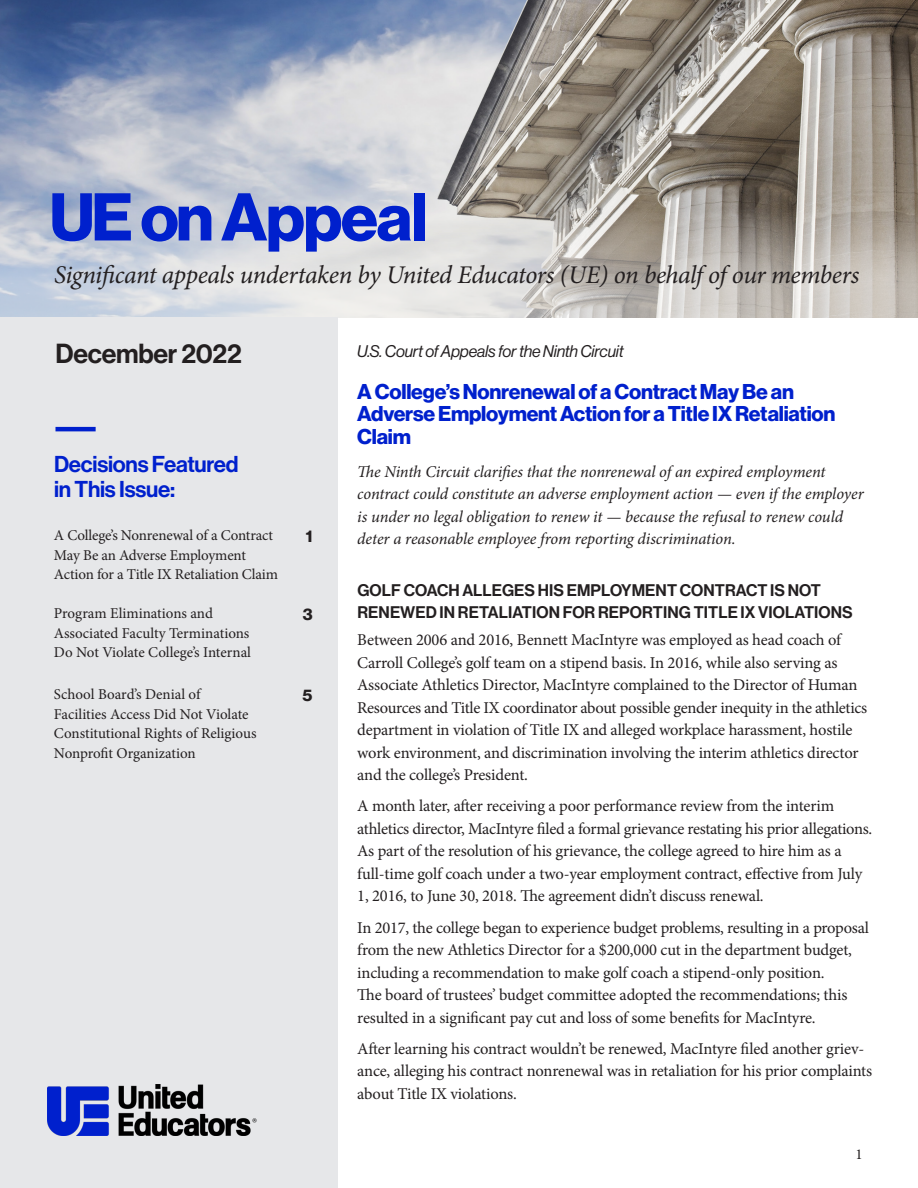
<style>
.page{position:relative;width:918px;height:1188px;background:#fff}
.page>*{position:absolute;margin:0;border:0;box-sizing:border-box;transform-origin:0 0}
.t1{font:66px "N Haas Grotesk DS Pro 75 Bd";letter-spacing:-.02em;color:#0020cd}
.t2{font:27px "N Haas Grotesk DS Pro 65 Md";letter-spacing:-.01em;color:#231f20}
.t3{font:italic 25.5px "Minion Pro";letter-spacing:-.02em;color:#231f20}
.t4{font:22.5px/25.5px "N Haas Grotesk DS Pro 65 Md";letter-spacing:-.01em;color:#0020cd}
.t5{font:21px/22.5px "N Haas Grotesk DS Pro 75 Bd";letter-spacing:-.01em;color:#0020cd}
.t6{font:16.5px/22.5px "Minion Pro";letter-spacing:-.015em;color:#231f20}
.t7{font:italic 16.5px/22.5px "Minion Pro";letter-spacing:-.005em;color:#231f20}
.t8{font:16.5px/22.5px "N Haas Grotesk DS Pro 65 Md";letter-spacing:.005em;color:#231f20}
.t9{font:16.5px "N Haas Grotesk DS Pro 56 It";letter-spacing:-.01em;color:#231f20}
.t10{font:16.5px "N Haas Grotesk DS Pro 75 Bd";color:#231f20}
.t11{font:15px/19.5px "Minion Pro";letter-spacing:-.005em;color:#231f20}
</style>
<div class="page">
<img style="left:0;top:0;width:918px;height:207px">
<svg style="left:0;top:207px;width:918px;height:111px;background:#cacaca"></svg>
<div style="left:0;top:318px;width:338px;height:870px;background:#e6e7e9"></div>
<img style="left:48px;top:1084px;width:209px;height:52px">
<hr style="left:56px;top:427px;width:40px;height:4px;background:#0020cd">
<h1 class="t1" style="left:50px;top:179px;width:379px">UE on Appeal</h1>
<h3 class="t3" style="left:54px;top:258px;width:807px">Significant appeals undertaken by United Educators (UE) on behalf of our members</h3>
<h2 class="t2" style="left:56px;top:338px;width:188px">December 2022</h2>
<h3 class="t4" style="left:54px;top:451px;width:186px">Decisions Featured in This Issue:</h3>
<p class="t11" style="left:54px;top:526px;width:226px">A College’s Nonrenewal of a Contract<br>May Be an Adverse Employment<br>Action for a Title IX Retaliation Claim</p>
<p class="t10" style="left:306px;top:527px;width:8px">1</p>
<p class="t11" style="left:54px;top:604px;width:199px">Program Eliminations and<br>Associated Faculty Terminations<br>Do Not Violate College’s Internal</p>
<p class="t10" style="left:303px;top:605px;width:11px">3</p>
<p class="t11" style="left:54px;top:685px;width:204px">School Board’s Denial of<br>Facilities Access Did Not Violate<br>Constitutional Rights of Religious<br>Nonprofit Organization</p>
<p class="t10" style="left:303px;top:686px;width:11px">5</p>
<p class="t9" style="left:357px;top:342px;width:268px">U.S. Court of Appeals for the Ninth Circuit</p>
<p class="t5" style="left:357px;top:380px;width:480px">A College’s Nonrenewal of a Contract May Be an<br>Adverse Employment Action for a Title IX Retaliation<br>Claim</p>
<p class="t7" style="left:357px;top:460px;width:508px">The Ninth Circuit clarifies that the nonrenewal of an expired employment contract could constitute an adverse employment action — even if the employer is under no legal obligation to renew it — because the refusal to renew could deter a reasonable employee from reporting discrimination.</p>
<p class="t8" style="left:357px;top:579px;width:497px">GOLF COACH ALLEGES HIS EMPLOYMENT CONTRACT IS NOT<br>RENEWED IN RETALIATION FOR REPORTING TITLE IX VIOLATIONS</p>
<p class="t6" style="left:357px;top:629px;width:511px">Between 2006 and 2016, Bennett MacIntyre was employed as head coach of Carroll College’s golf team on a stipend basis. In 2016, while also serving as Associate Athletics Director, MacIntyre complained to the Director of Human Resources and Title IX coordinator about possible gender inequity in the athletics department in violation of Title IX and alleged workplace harassment, hostile work environment, and discrimination involving the interim athletics director and the college’s President.</p>
<p class="t6" style="left:357px;top:795px;width:516px">A month later, after receiving a poor performance review from the interim athletics director, MacIntyre filed a formal grievance restating his prior allegations.<br>As part of the resolution of his grievance, the college agreed to hire him as a full-time golf coach under a two-year employment contract, effective from July 1, 2016, to June 30, 2018. The agreement didn’t discuss renewal.</p>
<p class="t6" style="left:357px;top:916px;width:513px">In 2017, the college began to experience budget problems, resulting in a proposal from the new Athletics Director for a $200,000 cut in the department budget, including a recommendation to make golf coach a stipend-only position.<br>The board of trustees’ budget committee adopted the recommendations; this resulted in a significant pay cut and loss of some benefits for MacIntyre.</p>
<p class="t6" style="left:357px;top:1037px;width:516px">After learning his contract wouldn’t be renewed, MacIntyre filed another griev&shy;ance, alleging his contract nonrenewal was in retaliation for his prior complaints about Title IX violations.</p>
<p class="t11" style="left:856px;top:1145px;width:9px">1</p>
</div>
